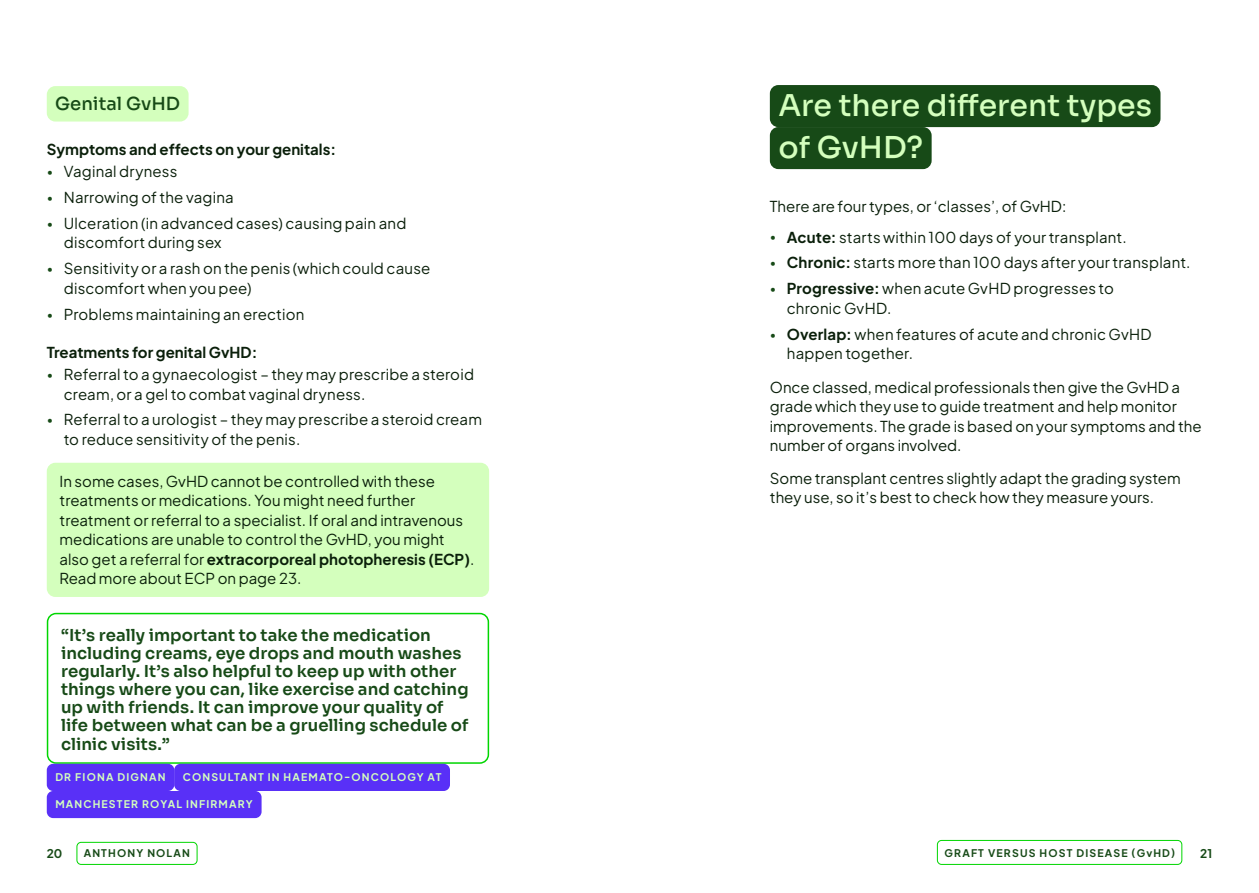
<style>
.page{position:relative;width:1259px;height:893px;background:#fff}
.page>*{position:absolute;margin:0;border:0;box-sizing:border-box;transform-origin:0 0}
.t1{font:500 30px/42px "Sora";color:#d4ffbd}
.t2{font:500 18px "Sora";color:#174a17}
.t3{font:600 16.5px/18.1px "Sora";color:#174a17}
.t4{font:15px/19.5px "Plus Jakarta Sans";color:#0a1f0a}
.t5{font:700 15px "Plus Jakarta Sans";color:#0a1f0a}
.t6{font:700 12px "Plus Jakarta Sans";color:#174a17}
.t7{font:700 10.5px "Plus Jakarta Sans";letter-spacing:.11em;color:#d4ffbd}
.t8{font:700 10.5px "Plus Jakarta Sans";letter-spacing:.11em;color:#174a17}
.s1{font-size:12px;color:#174a17}
.s2{font-weight:700}
</style>
<div class="page">
<div style="left:77px;top:842px;width:120px;height:23px;border:1px solid #00d600;border-radius:4px"></div>
<div style="left:937px;top:840px;width:245px;height:25px;border:1px solid #00d600;border-radius:4px"></div>
<div style="left:47px;top:86px;width:142px;height:36px;background:#d4ffbd;border-radius:9px"></div>
<div style="left:47px;top:463px;width:442px;height:134px;background:#d4ffbd;border-radius:9px"></div>
<div style="left:47px;top:613px;width:442px;height:151px;border:2px solid #00d600;border-radius:9px"></div>
<div style="left:47px;top:764px;width:127px;height:27px;background:#5930f7;border-radius:6px"></div>
<div style="left:174px;top:764px;width:276px;height:27px;background:#5930f7;border-radius:6px"></div>
<div style="left:47px;top:791px;width:214px;height:27px;background:#5930f7;border-radius:6px"></div>
<div style="left:770px;top:85px;width:390px;height:42px;background:#174a17;border-radius:9px"></div>
<div style="left:770px;top:127px;width:161px;height:42px;background:#174a17;border-radius:9px"></div>
<p class="t2" style="left:55px;top:89px;width:126px">Genital GvHD</p>
<p class="t5" style="left:47px;top:136px;width:291px">Symptoms and effects on your genitals:</p>
<p class="t4" style="left:47px;top:160px;width:132px"><span class="s1">•</span> Vaginal dryness</p>
<p class="t4" style="left:47px;top:186px;width:188px"><span class="s1">•</span> Narrowing of the vagina</p>
<p class="t4" style="left:64px;top:212px;width:344px;text-indent:-17px"><span class="s1">•</span> Ulceration (in advanced cases) causing pain and discomfort during sex</p>
<p class="t4" style="left:64px;top:257px;width:368px;text-indent:-17px"><span class="s1">•</span> Sensitivity or a rash on the penis (which could cause discomfort when you pee)</p>
<p class="t4" style="left:47px;top:303px;width:259px"><span class="s1">•</span> Problems maintaining an erection</p>
<p class="t5" style="left:47px;top:339px;width:212px">Treatments for genital GvHD:</p>
<p class="t4" style="left:64px;top:363px;width:412px;text-indent:-17px"><span class="s1">•</span> Referral to a gynaecologist – they may prescribe a steroid cream, or a gel to combat vaginal dryness.</p>
<p class="t4" style="left:64px;top:408px;width:420px;text-indent:-17px"><span class="s1">•</span> Referral to a urologist – they may prescribe a steroid cream to reduce sensitivity of the penis.</p>
<p class="t4" style="left:60px;top:470px;width:416px">In some cases, GvHD cannot be controlled with these treatments or medications. You might need further treatment or referral to a specialist. If oral and intravenous medications are unable to control the GvHD, you might also get a referral for <span class="s2">extracorporeal photopheresis (ECP)</span>.<br>Read more about ECP on page 23.</p>
<p class="t3" style="left:61px;top:624px;width:409px">“It’s really important to take the medication including creams, eye drops and mouth washes regularly. It’s also helpful to keep up with other things where you can, like exercise and catching up with friends. It can improve your quality of life between what can be a gruelling schedule of clinic visits.”</p>
<p class="t7" style="left:55px;top:768px;width:112px">DR FIONA DIGNAN</p>
<p class="t7" style="left:183px;top:768px;width:260px">CONSULTANT IN HAEMATO-ONCOLOGY AT</p>
<p class="t7" style="left:55px;top:795px;width:199px">MANCHESTER ROYAL INFIRMARY</p>
<h1 class="t1" style="left:778px;top:82px;width:375px">Are there different types of GvHD?</h1>
<p class="t4" style="left:770px;top:195px;width:298px">There are four types, or ‘classes’, of GvHD:</p>
<p class="t4" style="left:770px;top:226px;width:358px"><span class="s1">•</span> <span class="s2">Acute:</span> starts within 100 days of your transplant.</p>
<p class="t4" style="left:770px;top:252px;width:422px"><span class="s1">•</span> <span class="s2">Chronic:</span> starts more than 100 days after your transplant.</p>
<p class="t4" style="left:787px;top:277px;width:328px;text-indent:-17px"><span class="s1">•</span> <span class="s2">Progressive:</span> when acute GvHD progresses to chronic GvHD.</p>
<p class="t4" style="left:787px;top:323px;width:366px;text-indent:-17px"><span class="s1">•</span> <span class="s2">Overlap:</span> when features of acute and chronic GvHD happen together.</p>
<p class="t4" style="left:770px;top:376px;width:433px">Once classed, medical professionals then give the GvHD a grade which they use to guide treatment and help monitor improvements. The grade is based on your symptoms and the number of organs involved.</p>
<p class="t4" style="left:770px;top:467px;width:412px">Some transplant centres slightly adapt the grading system they use, so it’s best to check how they measure yours.</p>
<p class="t6" style="left:47px;top:843px;width:17px">20</p>
<p class="t8" style="left:84px;top:844px;width:108px">ANTHONY NOLAN</p>
<p class="t8" style="left:944px;top:843px;width:232px">GRAFT VERSUS HOST DISEASE (GvHD)</p>
<p class="t6" style="left:1200px;top:842px;width:13px">21</p>
</div>
